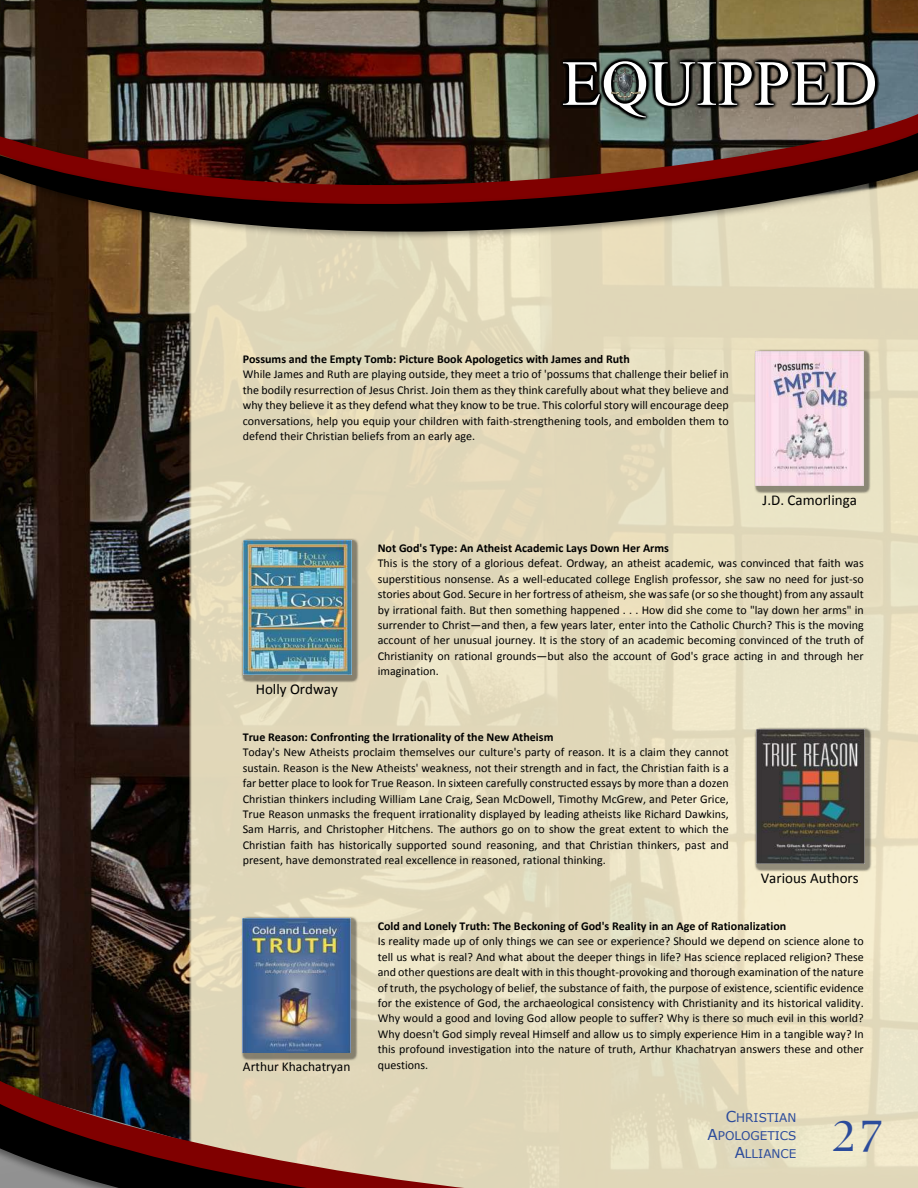
<style>
.page{position:relative;width:918px;height:1188px;background:#fff}
.page>*{position:absolute;margin:0;border:0;box-sizing:border-box;transform-origin:0 0}
.t1{font:64.35px "Times New Roman";color:#fff}
.t2{font:45px "Photina";color:#2b4b9b}
.t3{font:15px "Calibri";color:#000}
.t4{font:13.5px "Calibri";color:#000}
.t5{font:12px/15.5px "Calibri";color:#000;text-align:justify}
.t6{font:700 12px "Calibri";color:#000}
.t7{font:12px/18.3px "Verdana";color:#2b4b9b;text-align:right}
.s1{font-size:15px}
</style>
<div class="page">
<img style="left:0;top:0;width:918px;height:887px">
<img style="left:189px;top:326px;width:729px;height:862px">
<img style="left:0;top:887px;width:681px;height:17px">
<img style="left:0;top:904px;width:681px;height:176px">
<svg style="left:0;top:1078px;width:677px;height:110px;background:#a5907d"></svg>
<img style="left:0;top:96px;width:918px;height:14px">
<img style="left:0;top:113px;width:918px;height:213px">
<img style="left:0;top:129px;width:918px;height:103px">
<img style="left:754px;top:350px;width:117px;height:143px">
<img style="left:756px;top:351px;width:108px;height:135px">
<img style="left:242px;top:539px;width:117px;height:143px">
<img style="left:243px;top:540px;width:108px;height:135px">
<img style="left:755px;top:728px;width:116px;height:143px">
<img style="left:756px;top:729px;width:108px;height:135px">
<img style="left:241px;top:917px;width:117px;height:143px">
<img style="left:243px;top:918px;width:108px;height:135px">
<img style="left:557px;top:36px;width:352px;height:90px">
<img style="left:612px;top:69px;width:28px;height:32px">
<img style="left:671px;top:1080px;width:135px;height:108px">
<h1 class="t1" style="left:562px;top:60px;width:317px">EQUIPPED</h1>
<p class="t6" style="left:243px;top:354px;width:389px">Possums and the Empty Tomb: Picture Book Apologetics with James and Ruth</p>
<p class="t5" style="left:243px;top:368px;width:488px">While James and Ruth are playing outside, they meet a trio of 'possums that challenge their belief in the bodily resurrection of Jesus Christ. Join them as they think carefully about what they believe and why they believe it as they defend what they know to be true. This colorful story will encourage deep conversations, help you equip your children with faith-strengthening tools, and embolden them to defend their Christian beliefs from an early age.</p>
<p class="t3" style="left:763px;top:494px;width:96px">J.D. Camorlinga</p>
<p class="t3" style="left:256px;top:683px;width:84px">Holly Ordway</p>
<p class="t6" style="left:378px;top:543px;width:293px">Not God's Type: An Atheist Academic Lays Down Her Arms</p>
<p class="t5" style="left:378px;top:557px;width:488px">This is the story of a glorious defeat. Ordway, an atheist academic, was convinced that faith was superstitious nonsense. As a well-educated college English professor, she saw no need for just-so stories about God. Secure in her fortress of atheism, she was safe (or so she thought) from any assault by irrational faith. But then something happened . . . How did she come to "lay down her arms" in surrender to Christ—and then, a few years later, enter into the Catholic Church? This is the moving account of her unusual journey. It is the story of an academic becoming convinced of the truth of Christianity on rational grounds—but also the account of God's grace acting in and through her imagination.</p>
<p class="t6" style="left:243px;top:732px;width:312px">True Reason: Confronting the Irrationality of the New Atheism</p>
<p class="t5" style="left:243px;top:746px;width:488px">Today's New Atheists proclaim themselves our culture's party of reason. It is a claim they cannot sustain. Reason is the New Atheists' weakness, not their strength and in fact, the Christian faith is a far better place to look for True Reason. In sixteen carefully constructed essays by more than a dozen Christian thinkers including William Lane Craig, Sean McDowell, Timothy McGrew, and Peter Grice, True Reason unmasks the frequent irrationality displayed by leading atheists like Richard Dawkins, Sam Harris, and Christopher Hitchens. The authors go on to show the great extent to which the Christian faith has historically supported sound reasoning, and that Christian thinkers, past and present, have demonstrated real excellence in reasoned, rational thinking.</p>
<p class="t3" style="left:761px;top:872px;width:99px">Various Authors</p>
<p class="t4" style="left:243px;top:1061px;width:109px">Arthur Khachatryan</p>
<p class="t6" style="left:378px;top:921px;width:410px">Cold and Lonely Truth: The Beckoning of God's Reality in an Age of Rationalization</p>
<p class="t5" style="left:378px;top:935px;width:488px">Is reality made up of only things we can see or experience? Should we depend on science alone to tell us what is real? And what about the deeper things in life? Has science replaced religion? These and other questions are dealt with in this thought-provoking and thorough examination of the nature of truth, the psychology of belief, the substance of faith, the purpose of existence, scientific evidence for the existence of God, the archaeological consistency with Christianity and its historical validity.<br>Why would a good and loving God allow people to suffer? Why is there so much evil in this world?<br>Why doesn't God simply reveal Himself and allow us to simply experience Him in a tangible way? In this profound investigation into the nature of truth, Arthur Khachatryan answers these and other questions.</p>
<p class="t7" style="left:708px;top:1109px;width:90px"><span class="s1">C</span>HRISTIAN<br><span class="s1">A</span>POLOGETICS<br><span class="s1">A</span>LLIANCE</p>
<h2 class="t2" style="left:831px;top:1119px;width:54px">27</h2>
</div>
